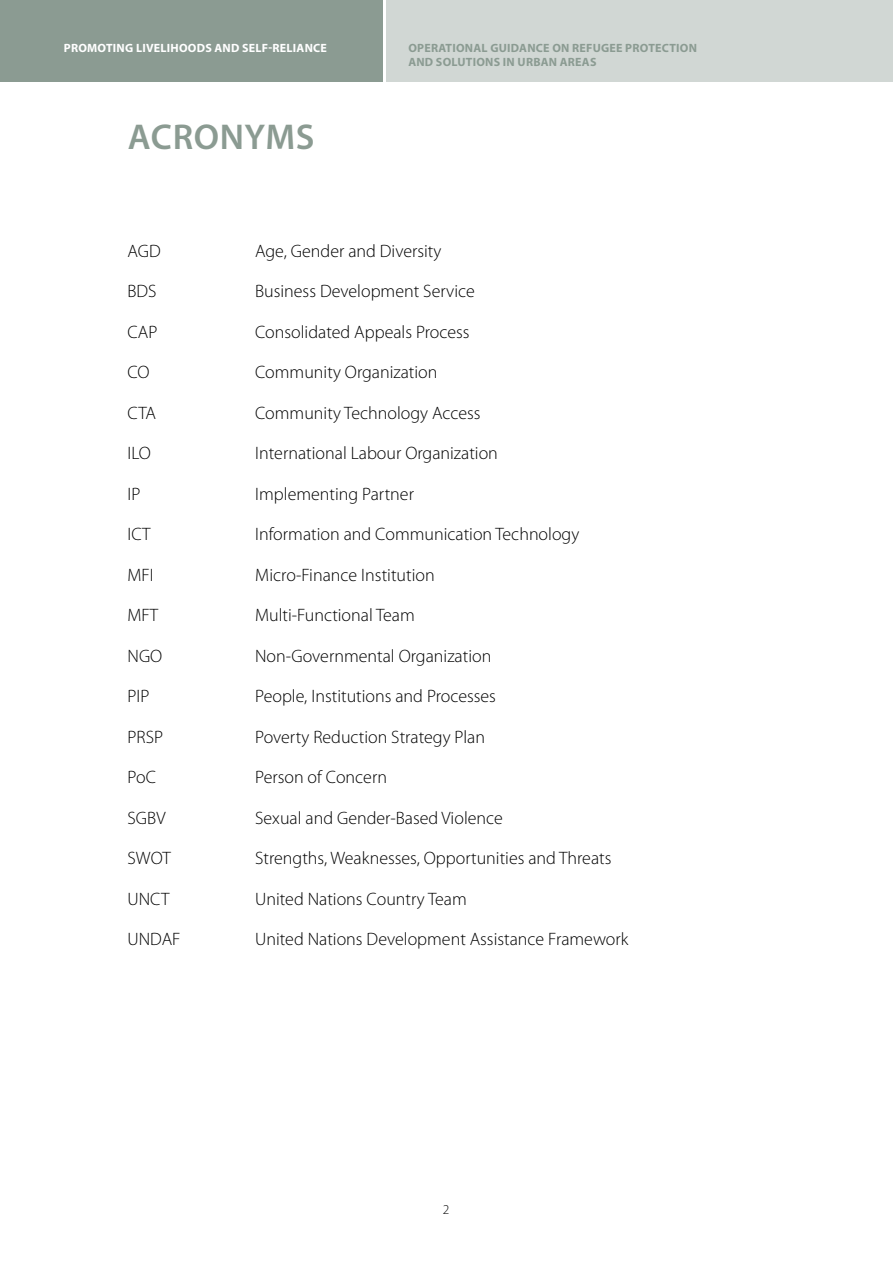
<style>
.page{position:relative;width:893px;height:1263px;background:#fff}
.page>*{position:absolute;margin:0;border:0;box-sizing:border-box;transform-origin:0 0}
.t1{font:600 36px "Myriad Pro";letter-spacing:.005em;color:#8b9b92}
.t2{font:300 18px "Myriad Pro";color:#000}
.t3{font:300 13.5px "Myriad Pro";color:#000}
.t4{font:700 12px/14.4px "Myriad Pro";letter-spacing:.02em;color:#8b9b92}
.t5{font:700 12px "Myriad Pro";letter-spacing:.02em;color:#fff}
</style>
<div class="page">
<div style="left:0;top:0;width:383px;height:81px;background:#8b9b92"></div>
<div style="left:387px;top:0;width:506px;height:81px;background:#d1d7d4"></div>
<p class="t5" style="left:64px;top:41px;width:265px">PROMOTING LIVELIHOODS AND SELF-RELIANCE</p>
<h1 class="t1" style="left:128px;top:116px;width:46px">ACRO</h1>
<h1 class="t1" style="left:220px;top:116px;width:92px">NYMS</h1>
<p class="t4" style="left:408px;top:40px;width:290px">OPERATIONAL GUIDANCE ON REFUGEE PROTECTION<br>AND SOLUTIONS IN URBAN AREAS</p>
<p class="t2" style="left:128px;top:241px;width:35px">AGD</p>
<p class="t2" style="left:255px;top:241px;width:188px">Age, Gender and Diversity</p>
<p class="t2" style="left:128px;top:281px;width:31px">BDS</p>
<p class="t2" style="left:255px;top:281px;width:221px">Business Development Service</p>
<p class="t2" style="left:128px;top:322px;width:31px">CAP</p>
<p class="t2" style="left:255px;top:322px;width:216px">Consolidated Appeals Process</p>
<p class="t2" style="left:128px;top:362px;width:24px">CO</p>
<p class="t2" style="left:255px;top:362px;width:184px">Community Organization</p>
<p class="t2" style="left:128px;top:403px;width:30px">CTA</p>
<p class="t2" style="left:255px;top:403px;width:227px">Community Technology Access</p>
<p class="t2" style="left:128px;top:443px;width:25px">ILO</p>
<p class="t2" style="left:255px;top:443px;width:244px">International Labour Organization</p>
<p class="t2" style="left:128px;top:484px;width:14px">IP</p>
<p class="t2" style="left:255px;top:484px;width:160px">Implementing Partner</p>
<p class="t2" style="left:128px;top:524px;width:25px">ICT</p>
<p class="t2" style="left:255px;top:524px;width:326px">Information and Communication Technology</p>
<p class="t2" style="left:128px;top:565px;width:28px">MFI</p>
<p class="t2" style="left:255px;top:565px;width:181px">Micro-Finance Institution</p>
<p class="t2" style="left:128px;top:605px;width:32px">MFT</p>
<p class="t2" style="left:255px;top:605px;width:161px">Multi-Functional Team</p>
<p class="t2" style="left:128px;top:646px;width:36px">NGO</p>
<p class="t2" style="left:255px;top:646px;width:238px">Non-Governmental Organization</p>
<p class="t2" style="left:128px;top:686px;width:23px">PIP</p>
<p class="t2" style="left:255px;top:686px;width:242px">People, Institutions and Processes</p>
<p class="t2" style="left:128px;top:727px;width:37px">PRSP</p>
<p class="t2" style="left:255px;top:727px;width:231px">Poverty Reduction Strategy Plan</p>
<p class="t2" style="left:128px;top:767px;width:30px">PoC</p>
<p class="t2" style="left:255px;top:767px;width:133px">Person of Concern</p>
<p class="t2" style="left:128px;top:808px;width:40px">SGBV</p>
<p class="t2" style="left:255px;top:808px;width:249px">Sexual and Gender-Based Violence</p>
<p class="t2" style="left:128px;top:848px;width:45px">SWOT</p>
<p class="t2" style="left:255px;top:848px;width:358px">Strengths, Weaknesses, Opportunities and Threats</p>
<p class="t2" style="left:128px;top:889px;width:44px">UNCT</p>
<p class="t2" style="left:255px;top:889px;width:213px">United Nations Country Team</p>
<p class="t2" style="left:128px;top:929px;width:55px">UNDAF</p>
<p class="t2" style="left:255px;top:929px;width:375px">United Nations Development Assistance Framework</p>
<p class="t3" style="left:443px;top:1202px;width:8px">2</p>
</div>
